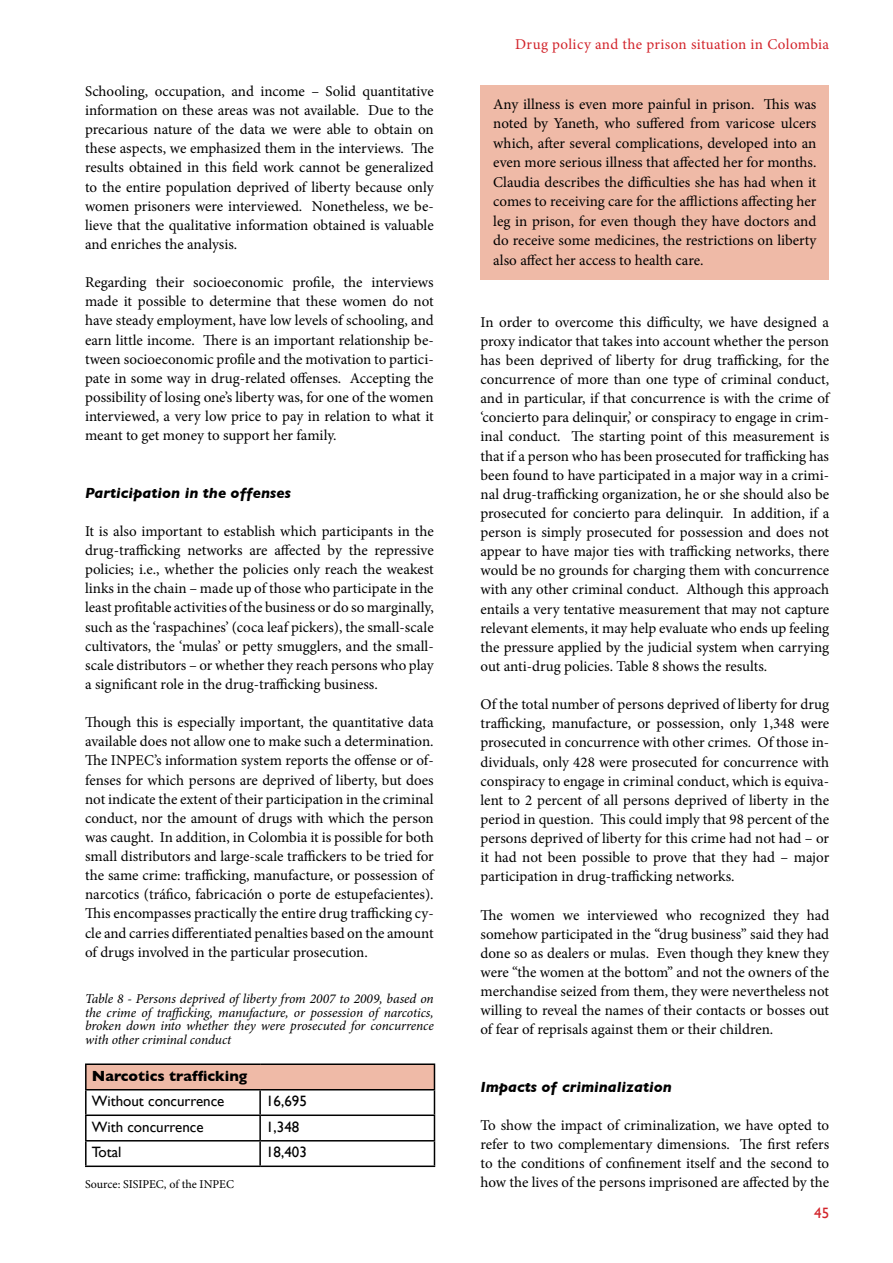
<style>
.page{position:relative;width:893px;height:1263px;background:#fff}
.page>*{position:absolute;margin:0;border:0;box-sizing:border-box;transform-origin:0 0}
.t1{font:15px/19.2px "Minion Pro";color:#000;text-align:justify}
.t2{font:15px "Gill Sans";color:#000}
.t3{font:italic 700 15px "Gill Sans";color:#000}
.t4{font:15px "Minion Pro";letter-spacing:.025em;color:#d2232a}
.t5{font:700 15px "Gill Sans";color:#000}
.t6{font:15px "Gill Sans";color:#d2232a}
.t7{font:italic 13.5px/13.5px "Minion Pro";letter-spacing:-.005em;color:#000;text-align:justify}
.t8{font:12px "Minion Pro";color:#000}
</style>
<div class="page">
<div style="left:86px;top:1064px;width:348px;height:26px;background:#efbaa7"></div>
<hr style="left:85px;top:1063px;width:175px;height:2px;background:#000">
<hr style="left:85px;top:1065px;width:2px;height:24px;background:#000">
<hr style="left:260px;top:1063px;width:175px;height:2px;background:#000">
<hr style="left:85px;top:1089px;width:175px;height:1px;background:#000">
<hr style="left:85px;top:1090px;width:2px;height:24px;background:#000">
<hr style="left:260px;top:1089px;width:175px;height:1px;background:#000">
<hr style="left:259px;top:1090px;width:2px;height:24px;background:#000">
<hr style="left:85px;top:1114px;width:175px;height:2px;background:#000">
<hr style="left:85px;top:1116px;width:2px;height:24px;background:#000">
<hr style="left:260px;top:1114px;width:175px;height:2px;background:#000">
<hr style="left:259px;top:1116px;width:2px;height:24px;background:#000">
<hr style="left:85px;top:1140px;width:175px;height:1px;background:#000">
<hr style="left:85px;top:1141px;width:2px;height:24px;background:#000">
<hr style="left:260px;top:1140px;width:175px;height:1px;background:#000">
<hr style="left:259px;top:1141px;width:2px;height:24px;background:#000">
<svg style="left:434px;top:1065px;width:1px;height:100px"></svg>
<hr style="left:85px;top:1165px;width:175px;height:2px;background:#000">
<hr style="left:260px;top:1165px;width:175px;height:2px;background:#000">
<div style="left:480px;top:85px;width:349px;height:195px;background:#efbaa7"></div>
<p class="t1" style="left:85px;top:82px;width:350px">Schooling, occupation, and income – Solid quantitative information on these areas was not available. Due to the precarious nature of the data we were able to obtain on these aspects, we emphasized them in the interviews. The results obtained in this field work cannot be generalized to the entire population deprived of liberty because only women prisoners were interviewed. Nonetheless, we be&shy;lieve that the qualitative information obtained is valuable and enriches the analysis.</p>
<p class="t1" style="left:85px;top:273px;width:350px">Regarding their socioeconomic profile, the interviews made it possible to determine that these women do not have steady employment, have low levels of schooling, and earn little income. There is an important relationship be&shy;tween socioeconomic profile and the motivation to partici&shy;pate in some way in drug-related offenses. Accepting the possibility of losing one’s liberty was, for one of the women interviewed, a very low price to pay in relation to what it meant to get money to support her family.</p>
<p class="t3" style="left:85px;top:484px;width:207px">Participation in the offenses</p>
<p class="t1" style="left:85px;top:522px;width:350px">It is also important to establish which participants in the drug-trafficking networks are affected by the repressive policies; i.e., whether the policies only reach the weakest links in the chain – made up of those who participate in the least profitable activities of the business or do so marginally, such as the ‘raspachines’ (coca leaf pickers), the small-scale cultivators, the ‘mulas’ or petty smugglers, and the small&shy;scale distributors – or whether they reach persons who play a significant role in the drug-trafficking business.</p>
<p class="t1" style="left:85px;top:713px;width:350px">Though this is especially important, the quantitative data available does not allow one to make such a determination.<br>The INPEC’s information system reports the offense or of&shy;fenses for which persons are deprived of liberty, but does not indicate the extent of their participation in the criminal conduct, nor the amount of drugs with which the person was caught. In addition, in Colombia it is possible for both small distributors and large-scale traffickers to be tried for the same crime: trafficking, manufacture, or possession of narcotics (tráfico, fabricación o porte de estupefacientes).<br>This encompasses practically the entire drug trafficking cy&shy;cle and carries differentiated penalties based on the amount of drugs involved in the particular prosecution.</p>
<p class="t7" style="left:85px;top:992px;width:350px">Table 8 - Persons deprived of liberty from 2007 to 2009, based on the crime of trafficking, manufacture, or possession of narcotics, broken down into whether they were prosecuted for concurrence with other criminal conduct</p>
<p class="t5" style="left:92px;top:1067px;width:157px">Narcotics trafficking</p>
<p class="t2" style="left:92px;top:1092px;width:134px">Without concurrence</p>
<p class="t2" style="left:266px;top:1092px;width:42px">16,695</p>
<p class="t2" style="left:92px;top:1118px;width:113px">With concurrence</p>
<p class="t2" style="left:266px;top:1118px;width:35px">1,348</p>
<p class="t2" style="left:92px;top:1143px;width:31px">Total</p>
<p class="t2" style="left:266px;top:1143px;width:42px">18,403</p>
<p class="t8" style="left:85px;top:1176px;width:151px">Source: SISIPEC, of the INPEC</p>
<p class="t4" style="left:515px;top:34px;width:316px">Drug policy and the prison situation in Colombia</p>
<p class="t1" style="left:493px;top:94px;width:325px">Any illness is even more painful in prison. This was noted by Yaneth, who suffered from varicose ulcers which, after several complications, developed into an even more serious illness that affected her for months.<br>Claudia describes the difficulties she has had when it comes to receiving care for the afflictions affecting her leg in prison, for even though they have doctors and do receive some medicines, the restrictions on liberty also affect her access to health care.</p>
<p class="t1" style="left:480px;top:312px;width:350px">In order to overcome this difficulty, we have designed a proxy indicator that takes into account whether the person has been deprived of liberty for drug trafficking, for the concurrence of more than one type of criminal conduct, and in particular, if that concurrence is with the crime of ‘concierto para delinquir,’ or conspiracy to engage in crim&shy;inal conduct. The starting point of this measurement is that if a person who has been prosecuted for trafficking has been found to have participated in a major way in a crimi&shy;nal drug-trafficking organization, he or she should also be prosecuted for concierto para delinquir. In addition, if a person is simply prosecuted for possession and does not appear to have major ties with trafficking networks, there would be no grounds for charging them with concurrence with any other criminal conduct. Although this approach entails a very tentative measurement that may not capture relevant elements, it may help evaluate who ends up feeling the pressure applied by the judicial system when carrying out anti-drug policies. Table 8 shows the results.</p>
<p class="t1" style="left:480px;top:695px;width:350px">Of the total number of persons deprived of liberty for drug trafficking, manufacture, or possession, only 1,348 were prosecuted in concurrence with other crimes. Of those in&shy;dividuals, only 428 were prosecuted for concurrence with conspiracy to engage in criminal conduct, which is equiva&shy;lent to 2 percent of all persons deprived of liberty in the period in question. This could imply that 98 percent of the persons deprived of liberty for this crime had not had – or it had not been possible to prove that they had – major participation in drug-trafficking networks.</p>
<p class="t1" style="left:480px;top:905px;width:350px">The women we interviewed who recognized they had somehow participated in the “drug business” said they had done so as dealers or mulas. Even though they knew they were “the women at the bottom” and not the owners of the merchandise seized from them, they were nevertheless not willing to reveal the names of their contacts or bosses out of fear of reprisals against them or their children.</p>
<p class="t3" style="left:480px;top:1078px;width:193px">Impacts of criminalization</p>
<p class="t1" style="left:480px;top:1116px;width:350px">To show the impact of criminalization, we have opted to refer to two complementary dimensions. The first refers to the conditions of confinement itself and the second to how the lives of the persons imprisoned are affected by the</p>
<p class="t6" style="left:814px;top:1204px;width:16px">45</p>
</div>
